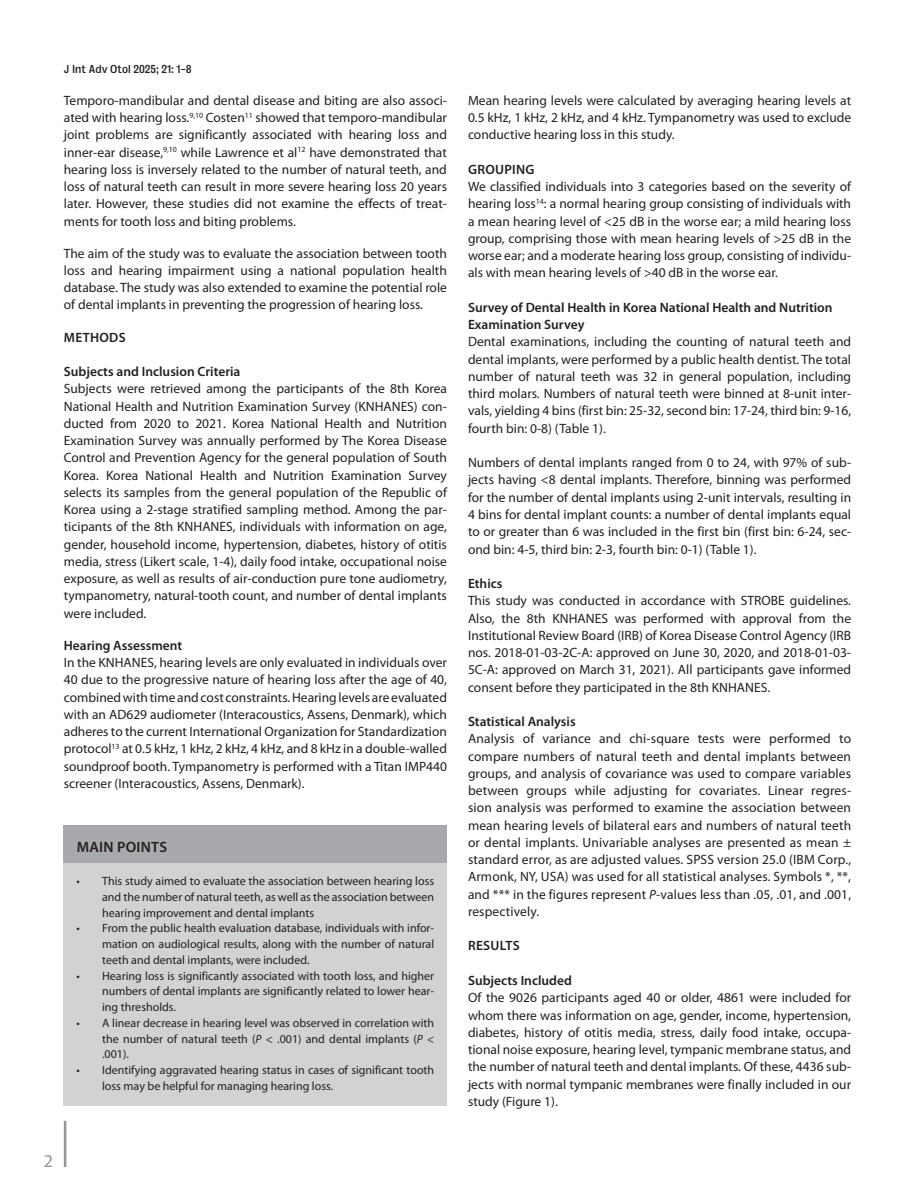
<style>
.page{position:relative;width:915px;height:1191px;background:#fff}
.page>*{position:absolute;margin:0;border:0;box-sizing:border-box;transform-origin:0 0}
.t1{font:18px "Myriad Pro";color:#939598}
.t2{font:600 15px "Myriad Pro";letter-spacing:.02em;color:#231f20}
.t3{font:13.5px/17.2px "Myriad Pro";color:#231f20;text-align:justify}
.t4{font:600 13.5px/17.2px "Myriad Pro";color:#231f20}
.t5{font:600 13.5px "Myriad Pro";letter-spacing:.02em;color:#231f20}
.t6{font:12px/15.8px "Myriad Pro";color:#231f20;text-align:justify}
.t7{font:10.5px "Bureau Grotesque Five Three";color:#231f20}
.s1{font-style:italic}
</style>
<div class="page">
<hr style="left:64px;top:1120px;width:2px;height:47px;background:#939598">
<div style="left:64px;top:825px;width:383px;height:40px;background:#a8a9ad"></div>
<div style="left:64px;top:863px;width:383px;height:64px;background:#d1d2d4"></div>
<div style="left:64px;top:910px;width:383px;height:64px;background:#d1d2d4"></div>
<div style="left:64px;top:957px;width:383px;height:64px;background:#d1d2d4"></div>
<div style="left:64px;top:1004px;width:383px;height:65px;background:#d1d2d4"></div>
<div style="left:64px;top:1052px;width:383px;height:53px;background:#d1d2d4"></div>
<p class="t7" style="left:64px;top:62px;width:129px">J Int Adv Otol 2025; 21: 1-8</p>
<p class="t3" style="left:64px;top:91px;width:384px">Temporo-mandibular and dental disease and biting are also associ&shy;ated with hearing loss.<sup>9,10</sup> Costen<sup>11</sup> showed that temporo-mandibular joint problems are significantly associated with hearing loss and inner-ear disease,<sup>9,10</sup> while Lawrence et al<sup>12</sup> have demonstrated that hearing loss is inversely related to the number of natural teeth, and loss of natural teeth can result in more severe hearing loss 20 years later. However, these studies did not examine the effects of treat&shy;ments for tooth loss and biting problems.</p>
<p class="t3" style="left:64px;top:244px;width:384px">The aim of the study was to evaluate the association between tooth loss and hearing impairment using a national population health database. The study was also extended to examine the potential role of dental implants in preventing the progression of hearing loss.</p>
<p class="t5" style="left:64px;top:328px;width:63px">METHODS</p>
<p class="t4" style="left:64px;top:362px;width:178px">Subjects and Inclusion Criteria</p>
<p class="t3" style="left:64px;top:380px;width:384px">Subjects were retrieved among the participants of the 8th Korea National Health and Nutrition Examination Survey (KNHANES) con&shy;ducted from 2020 to 2021. Korea National Health and Nutrition Examination Survey was annually performed by The Korea Disease Control and Prevention Agency for the general population of South Korea. Korea National Health and Nutrition Examination Survey selects its samples from the general population of the Republic of Korea using a 2-stage stratified sampling method. Among the par&shy;ticipants of the 8th KNHANES, individuals with information on age, gender, household income, hypertension, diabetes, history of otitis media, stress (Likert scale, 1-4), daily food intake, occupational noise exposure, as well as results of air-conduction pure tone audiometry, tympanometry, natural-tooth count, and number of dental implants were included.</p>
<p class="t4" style="left:64px;top:636px;width:120px">Hearing Assessment</p>
<p class="t3" style="left:64px;top:653px;width:384px">In the KNHANES, hearing levels are only evaluated in individuals over 40 due to the progressive nature of hearing loss after the age of 40, combined with time and cost constraints. Hearing levels are evaluated with an AD629 audiometer (Interacoustics, Assens, Denmark), which adheres to the current International Organization for Standardization protocol<sup>13</sup> at 0.5 kHz, 1 kHz, 2 kHz, 4 kHz, and 8 kHz in a double-walled soundproof booth. Tympanometry is performed with a Titan IMP440 screener (Interacoustics, Assens, Denmark).</p>
<p class="t2" style="left:77px;top:837px;width:92px">MAIN POINTS</p>
<p class="t6" style="left:102px;top:873px;width:333px;text-indent:-26px">• This study aimed to evaluate the association between hearing loss and the number of natural teeth, as well as the association between hearing improvement and dental implants</p>
<p class="t6" style="left:102px;top:920px;width:333px;text-indent:-26px">• From the public health evaluation database, individuals with infor&shy;mation on audiological results, along with the number of natural teeth and dental implants, were included.</p>
<p class="t6" style="left:102px;top:967px;width:333px;text-indent:-26px">• Hearing loss is significantly associated with tooth loss, and higher numbers of dental implants are significantly related to lower hear&shy;ing thresholds.</p>
<p class="t6" style="left:102px;top:1014px;width:333px;text-indent:-26px">• A linear decrease in hearing level was observed in correlation with the number of natural teeth (<span class="s1">P</span> &lt; .001) and dental implants (<span class="s1">P</span> &lt; .001).</p>
<p class="t6" style="left:102px;top:1062px;width:333px;text-indent:-26px">• Identifying aggravated hearing status in cases of significant tooth loss may be helpful for managing hearing loss.</p>
<h1 class="t1" style="left:44px;top:1149px;width:11px">2</h1>
<p class="t3" style="left:468px;top:91px;width:384px">Mean hearing levels were calculated by averaging hearing levels at 0.5 kHz, 1 kHz, 2 kHz, and 4 kHz. Tympanometry was used to exclude conductive hearing loss in this study.</p>
<p class="t5" style="left:468px;top:161px;width:68px">GROUPING</p>
<p class="t3" style="left:468px;top:178px;width:384px">We classified individuals into 3 categories based on the severity of hearing loss<sup>14</sup>: a normal hearing group consisting of individuals with a mean hearing level of &lt;25 dB in the worse ear; a mild hearing loss group, comprising those with mean hearing levels of &gt;25 dB in the worse ear; and a moderate hearing loss group, consisting of individu&shy;als with mean hearing levels of &gt;40 dB in the worse ear.</p>
<p class="t4" style="left:468px;top:298px;width:366px">Survey of Dental Health in Korea National Health and Nutrition<br>Examination Survey</p>
<p class="t3" style="left:468px;top:333px;width:384px">Dental examinations, including the counting of natural teeth and dental implants, were performed by a public health dentist. The total number of natural teeth was 32 in general population, including third molars. Numbers of natural teeth were binned at 8-unit inter&shy;vals, yielding 4 bins (first bin: 25-32, second bin: 17-24, third bin: 9-16, fourth bin: 0-8) (Table 1).</p>
<p class="t3" style="left:468px;top:454px;width:384px">Numbers of dental implants ranged from 0 to 24, with 97% of sub&shy;jects having &lt;8 dental implants. Therefore, binning was performed for the number of dental implants using 2-unit intervals, resulting in 4 bins for dental implant counts: a number of dental implants equal to or greater than 6 was included in the first bin (first bin: 6-24, sec&shy;ond bin: 4-5, third bin: 2-3, fourth bin: 0-1) (Table 1).</p>
<p class="t4" style="left:468px;top:574px;width:36px">Ethics</p>
<p class="t3" style="left:468px;top:592px;width:384px">This study was conducted in accordance with STROBE guidelines.<br>Also, the 8th KNHANES was performed with approval from the Institutional Review Board (IRB) of Korea Disease Control Agency (IRB nos. 2018-01-03-2C-A: approved on June 30, 2020, and 2018-01-03- 5C-A: approved on March 31, 2021). All participants gave informed consent before they participated in the 8th KNHANES.</p>
<p class="t4" style="left:468px;top:712px;width:109px">Statistical Analysis</p>
<p class="t3" style="left:468px;top:730px;width:384px">Analysis of variance and chi-square tests were performed to compare numbers of natural teeth and dental implants between groups, and analysis of covariance was used to compare variables between groups while adjusting for covariates. Linear regres&shy;sion analysis was performed to examine the association between mean hearing levels of bilateral ears and numbers of natural teeth or dental implants. Univariable analyses are presented as mean ± standard error, as are adjusted values. SPSS version 25.0 (IBM Corp., Armonk, NY, USA) was used for all statistical analyses. Symbols *, **, and *** in the figures represent <span class="s1">P</span>-values less than .05, .01, and .001, respectively.</p>
<p class="t5" style="left:468px;top:937px;width:53px">RESULTS</p>
<p class="t4" style="left:468px;top:971px;width:105px">Subjects Included</p>
<p class="t3" style="left:468px;top:989px;width:384px">Of the 9026 participants aged 40 or older, 4861 were included for whom there was information on age, gender, income, hypertension, diabetes, history of otitis media, stress, daily food intake, occupa&shy;tional noise exposure, hearing level, tympanic membrane status, and the number of natural teeth and dental implants. Of these, 4436 sub&shy;jects with normal tympanic membranes were finally included in our study (Figure 1).</p>
</div>
